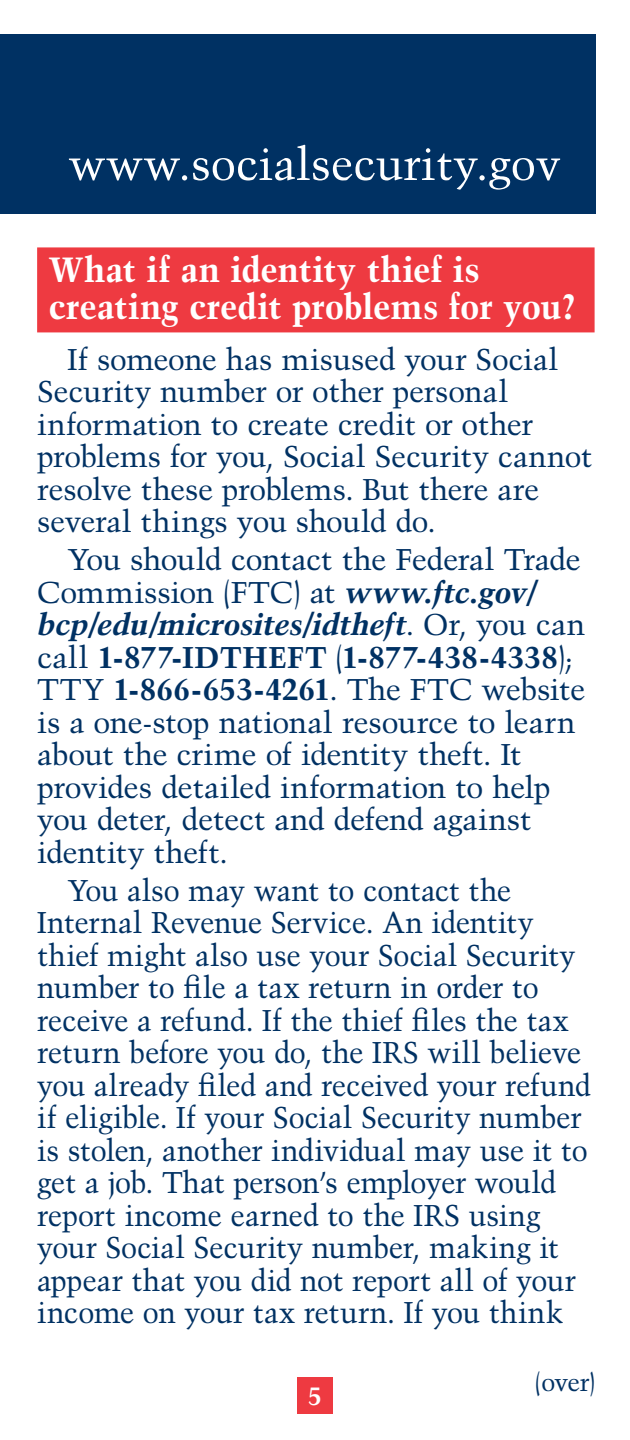
<style>
.page{position:relative;width:630px;height:1440px;background:#fff}
.page>*{position:absolute;margin:0;border:0;box-sizing:border-box;transform-origin:0 0}
.Header1_2lines{font:700 35px/37.5px "Trump Mediaeval";color:#fff}
.paragraph_format{font:30px/32.5px "Trump Mediaeval";letter-spacing:-.015em;color:#003163}
.paragraph_format-2{font:30px/32.5px "Trump Mediaeval";letter-spacing:-.015em;color:#003163;scale:.96 1}
.t1{font:25px "Trump Mediaeval";color:#003163}
.t2{font:700 25px "Trump Mediaeval";color:#fff}
.s1{font-weight:700;font-style:italic}
.s2{font-weight:700}
</style>
<div class="page">
<div style="left:0;top:34px;width:596px;height:180px;background:#003163"></div>
<div style="left:297px;top:1377px;width:36px;height:36px;background:#ee3a41"></div>
<svg style="left:69px;top:145px;width:491px;height:45px"></svg>
<div style="left:37px;top:247px;width:558px;height:85px;background:#ee3a41"></div>
<p class="Header1_2lines" style="left:48px;top:250px;width:529px">What if an identity thief is creating credit problems for you?</p>
<p class="paragraph_format" style="left:37px;top:343px;width:557px;text-indent:30px">If someone has misused your Social Security number or other personal information to create credit or other problems for you, Social Security cannot resolve these problems. But there are several things you should do.</p>
<p class="paragraph_format" style="left:37px;top:543px;width:550px;text-indent:30px">You should contact the Federal Trade Commission (FTC) at <span class="s1">www.ftc.gov/ bcp/edu/microsites/idtheft</span>. Or, you can call <span class="s2">1-877-IDTHEFT</span> (<span class="s2">1-877-438-4338</span>); TTY <span class="s2">1-866-653-4261</span>. The FTC website is a one-stop national resource to learn about the crime of identity theft. It provides detailed information to help you deter, detect and defend against identity theft.</p>
<p class="paragraph_format-2" style="left:37px;top:874px;width:578px;text-indent:30px">You also may want to contact the Internal Revenue Service. An identity thief might also use your Social Security number to file a tax return in order to receive a refund. If the thief files the tax return before you do, the IRS will believe you already filed and received your refund if eligible. If your Social Security number is stolen, another individual may use it to get a job. That person’s employer would report income earned to the IRS using your Social Security number, making it appear that you did not report all of your income on your tax return. If you think</p>
<p class="t2" style="left:308px;top:1381px;width:15px">5</p>
<p class="t1" style="left:535px;top:1367px;width:62px">(over)</p>
</div>
